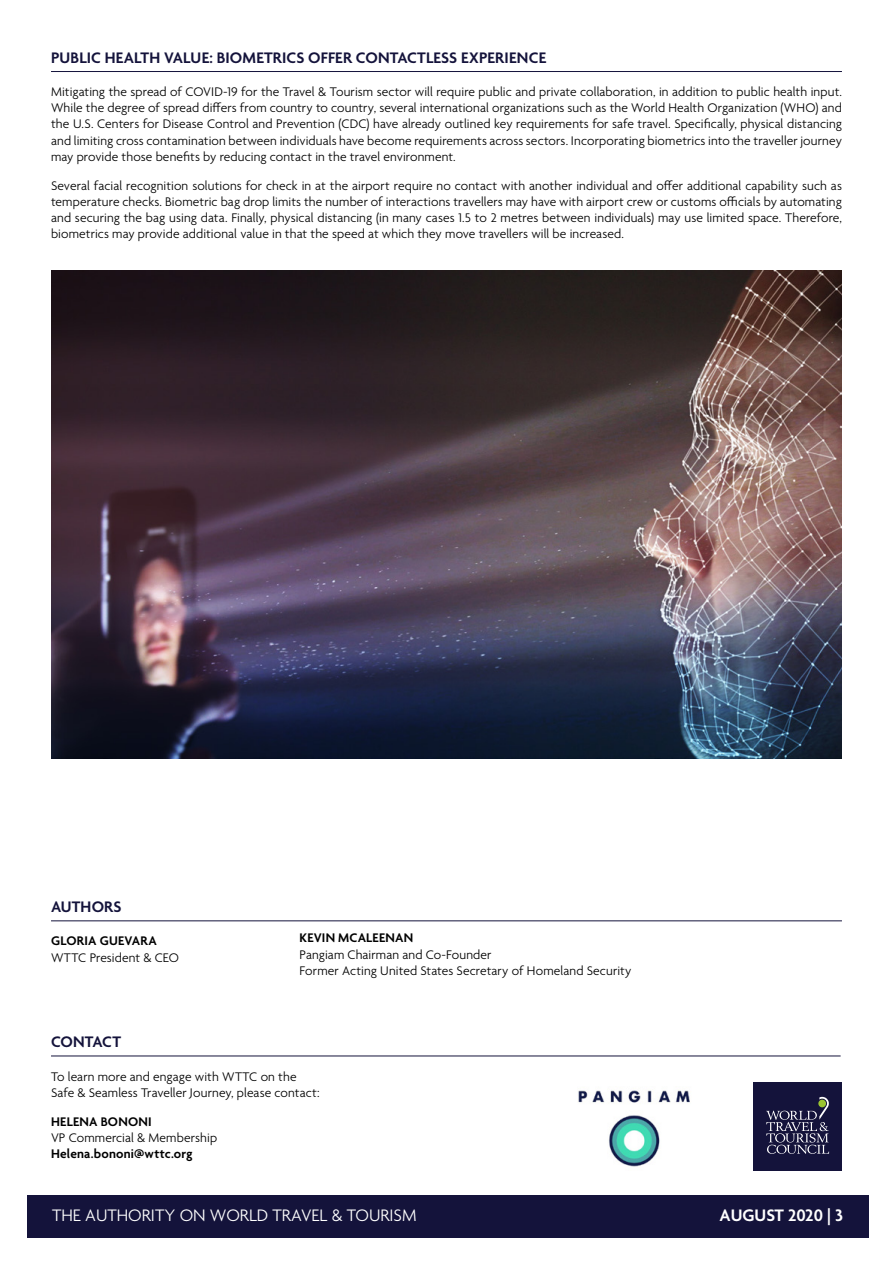
<style>
.page{position:relative;width:893px;height:1263px;background:#fff}
.page>*{position:absolute;margin:0;border:0;box-sizing:border-box;transform-origin:0 0}
.t1{font:300 18px "Agenda";color:#fff}
.t2{font:600 18px "Agenda";color:#fff}
.t3{font:600 16.5px "Agenda";letter-spacing:.005em;color:#14133b}
.t4{font:300 13.5px/16.2px "Agenda";letter-spacing:.01em;color:#000}
.t5{font:600 13.5px "Agenda";letter-spacing:.015em;color:#000}
</style>
<div class="page">
<div style="left:27px;top:1195px;width:841px;height:42px;background:#14133b"></div>
<hr style="left:51px;top:1056px;width:790px;height:1px;background:#14133b">
<div style="left:753px;top:1082px;width:89px;height:89px;background:#14133b"></div>
<svg style="left:766px;top:1097px;width:63px;height:57px"></svg>
<div style="left:818px;top:1100px;width:8px;height:7px;background:#9ac431;border-radius:50%"></div>
<hr style="left:51px;top:920px;width:791px;height:1px;background:#14133b">
<hr style="left:51px;top:71px;width:791px;height:1px;background:#14133b">
<img style="left:51px;top:271px;width:791px;height:487px">
<img style="left:578px;top:1090px;width:112px;height:77px">
<p class="t3" style="left:51px;top:49px;width:497px">PUBLIC HEALTH VALUE: BIOMETRICS OFFER CONTACTLESS EXPERIENCE</p>
<p class="t4" style="left:51px;top:84px;width:792px;text-align:justify">Mitigating the spread of COVID-19 for the Travel &amp; Tourism sector will require public and private collaboration, in addition to public health input.<br>While the degree of spread differs from country to country, several international organizations such as the World Health Organization (WHO) and the U.S. Centers for Disease Control and Prevention (CDC) have already outlined key requirements for safe travel. Specifically, physical distancing and limiting cross contamination between individuals have become requirements across sectors. Incorporating biometrics into the traveller journey may provide those benefits by reducing contact in the travel environment.</p>
<p class="t4" style="left:51px;top:178px;width:792px;text-align:justify">Several facial recognition solutions for check in at the airport require no contact with another individual and offer additional capability such as temperature checks. Biometric bag drop limits the number of interactions travellers may have with airport crew or customs officials by automating and securing the bag using data. Finally, physical distancing (in many cases 1.5 to 2 metres between individuals) may use limited space. Therefore, biometrics may provide additional value in that the speed at which they move travellers will be increased.</p>
<p class="t3" style="left:51px;top:898px;width:72px">AUTHORS</p>
<p class="t5" style="left:51px;top:934px;width:107px">GLORIA GUEVARA</p>
<p class="t4" style="left:51px;top:950px;width:129px">WTTC President &amp; CEO</p>
<p class="t5" style="left:300px;top:931px;width:115px">KEVIN MCALEENAN</p>
<p class="t4" style="left:300px;top:947px;width:333px">Pangiam Chairman and Co-Founder<br>Former Acting United States Secretary of Homeland Security</p>
<p class="t3" style="left:51px;top:1033px;width:72px">CONTACT</p>
<p class="t4" style="left:51px;top:1069px;width:270px">To learn more and engage with WTTC on the<br>Safe &amp; Seamless Traveller Journey, please contact:</p>
<p class="t5" style="left:51px;top:1114px;width:102px">HELENA BONONI</p>
<p class="t4" style="left:51px;top:1130px;width:168px">VP Commercial &amp; Membership</p>
<p class="t5" style="left:51px;top:1146px;width:143px">Helena.bononi@wttc.org</p>
<h1 class="t1" style="left:52px;top:1206px;width:366px">THE AUTHORITY ON WORLD TRAVEL &amp; TOURISM</h1>
<h1 class="t2" style="left:719px;top:1206px;width:125px">AUGUST 2020 | 3</h1>
</div>
